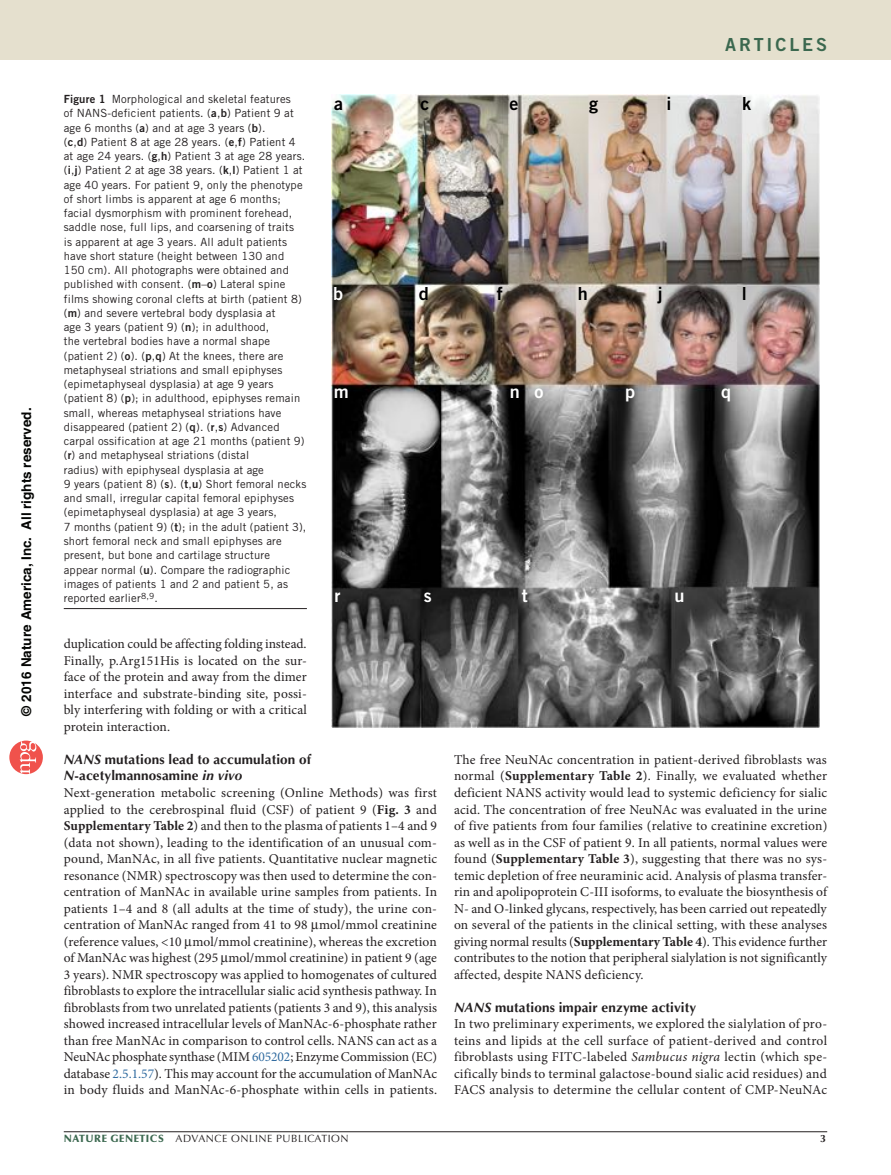
<style>
.page{position:relative;width:891px;height:1175px;background:#fff}
.page>*{position:absolute;margin:0;border:0;box-sizing:border-box;transform-origin:0 0}
.t1{font:18px "Trade Gothic LT Std Bd 2";color:#000}
.t2{font:18px "Trade Gothic LT Std Bd 2";color:#fff}
.t3{font:18px "Trade Gothic LT Std Bd 2";letter-spacing:.16em;color:#3b684f}
.t4{font:13.5px/16.5px "Minion Pro";letter-spacing:.01em;color:#231f20;text-align:justify}
.t5{font:700 13.5px/16.5px "Optima LT Std";letter-spacing:.01em;color:#231f20}
.t6{font:700 13.5px "Helvetica";color:#040503}
.t7{font:11.25px/14.2px "Trade Gothic LT Std";letter-spacing:.015em;color:#231f20}
.t8{font:10.5px "Optima LT Std";letter-spacing:.05em;color:#231f20}
.t9{font:700 10.5px "Optima LT Std";color:#231f20}
.s1{font-family:"Trade Gothic LT Std Bd 2"}
.s2{font-style:italic}
.s3{font-weight:700}
.s4{color:#2f6a9f}
.s5{font-weight:900;color:#3b684f}
</style>
<div class="page">
<svg style="left:9px;top:740px;width:34px;height:34px"></svg>
<div style="left:0;top:0;width:891px;height:60px;background:#e5e0ce"></div>
<hr style="left:64px;top:1131px;width:763px;height:1px;background:#231f20">
<img style="left:332px;top:95px;width:488px;height:632px">
<hr style="left:64px;top:608px;width:243px;height:1px;background:#231f20">
<p class="t6" style="left:18px;top:715px;width:309px;rotate:-90deg">© 2016 Nature America, Inc. All rights reserved.</p>
<p class="t7" style="left:64px;top:92px;width:244px"><span class="s1">Figure 1</span> Morphological and skeletal features<br>of NANS-deficient patients. (<span class="s1">a</span>,<span class="s1">b</span>) Patient 9 at age 6 months (<span class="s1">a</span>) and at age 3 years (<span class="s1">b</span>).<br>(<span class="s1">c</span>,<span class="s1">d</span>) Patient 8 at age 28 years. (<span class="s1">e</span>,<span class="s1">f</span>) Patient 4 at age 24 years. (<span class="s1">g</span>,<span class="s1">h</span>) Patient 3 at age 28 years. (<span class="s1">i</span>,<span class="s1">j</span>) Patient 2 at age 38 years. (<span class="s1">k</span>,<span class="s1">l</span>) Patient 1 at age 40 years. For patient 9, only the phenotype of short limbs is apparent at age 6 months; facial dysmorphism with prominent forehead, saddle nose, full lips, and coarsening of traits<br>is apparent at age 3 years. All adult patients have short stature (height between 130 and 150 cm). All photographs were obtained and published with consent. (<span class="s1">m</span>–<span class="s1">o</span>) Lateral spine films showing coronal clefts at birth (patient 8) (<span class="s1">m</span>) and severe vertebral body dysplasia at<br>age 3 years (patient 9) (<span class="s1">n</span>); in adulthood,<br>the vertebral bodies have a normal shape (patient 2) (<span class="s1">o</span>). (<span class="s1">p</span>,<span class="s1">q</span>) At the knees, there are metaphyseal striations and small epiphyses (epimetaphyseal dysplasia) at age 9 years (patient 8) (<span class="s1">p</span>); in adulthood, epiphyses remain small, whereas metaphyseal striations have disappeared (patient 2) (<span class="s1">q</span>). (<span class="s1">r</span>,<span class="s1">s</span>) Advanced carpal ossification at age 21 months (patient 9) (<span class="s1">r</span>) and metaphyseal striations (distal<br>radius) with epiphyseal dysplasia at age<br>9 years (patient 8) (<span class="s1">s</span>). (<span class="s1">t</span>,<span class="s1">u</span>) Short femoral necks and small, irregular capital femoral epiphyses (epimetaphyseal dysplasia) at age 3 years,<br>7 months (patient 9) (<span class="s1">t</span>); in the adult (patient 3), short femoral neck and small epiphyses are present, but bone and cartilage structure appear normal (<span class="s1">u</span>). Compare the radiographic images of patients 1 and 2 and patient 5, as reported earlier<sup>8,9</sup>.</p>
<h1 class="t3" style="left:725px;top:33px;width:103px">ARTICLES</h1>
<h1 class="t1" style="left:334px;top:93px;width:10px">a</h1>
<h1 class="t1" style="left:510px;top:93px;width:10px">e</h1>
<h1 class="t1" style="left:589px;top:93px;width:10px">g</h1>
<h1 class="t1" style="left:667px;top:93px;width:7px">i</h1>
<h1 class="t1" style="left:742px;top:93px;width:10px">k</h1>
<h1 class="t1" style="left:420px;top:93px;width:10px">c</h1>
<h1 class="t2" style="left:333px;top:282px;width:12px">b</h1>
<h1 class="t1" style="left:419px;top:282px;width:12px">d</h1>
<h1 class="t1" style="left:497px;top:282px;width:7px">f</h1>
<h1 class="t1" style="left:578px;top:282px;width:12px">h</h1>
<h1 class="t1" style="left:658px;top:282px;width:7px">j</h1>
<h1 class="t1" style="left:742px;top:282px;width:7px">l</h1>
<h1 class="t2" style="left:334px;top:380px;width:16px">m</h1>
<h1 class="t2" style="left:510px;top:380px;width:35px">n o</h1>
<h1 class="t2" style="left:625px;top:380px;width:12px">p</h1>
<h1 class="t2" style="left:721px;top:380px;width:12px">q</h1>
<h1 class="t2" style="left:334px;top:584px;width:7px">r</h1>
<h1 class="t2" style="left:424px;top:584px;width:9px">s</h1>
<h1 class="t2" style="left:522px;top:584px;width:7px">t</h1>
<h1 class="t2" style="left:675px;top:584px;width:12px">u</h1>
<p class="t4" style="left:64px;top:636px;width:245px">duplication could be affecting folding instead.<br>Finally, p.Arg151His is located on the sur&shy;face of the protein and away from the dimer interface and substrate-binding site, possi&shy;bly interfering with folding or with a critical protein interaction.</p>
<p class="t5" style="left:64px;top:751px;width:249px"><span class="s2">NANS</span> mutations lead to accumulation of<br><span class="s2">N</span>-acetylmannosamine <span class="s2">in vivo</span></p>
<p class="t4" style="left:64px;top:784px;width:375px">Next-generation metabolic screening (Online Methods) was first applied to the cerebrospinal fluid (CSF) of patient 9 (<span class="s3">Fig. 3</span> and <span class="s3">Supplementary Table 2</span>) and then to the plasma of patients 1–4 and 9 (data not shown), leading to the identification of an unusual com&shy;pound, ManNAc, in all five patients. Quantitative nuclear magnetic resonance (NMR) spectroscopy was then used to determine the con&shy;centration of ManNAc in available urine samples from patients. In patients 1–4 and 8 (all adults at the time of study), the urine con&shy;centration of ManNAc ranged from 41 to 98 mol/mmol creatinine (reference values, &lt;10 mol/mmol creatinine), whereas the excretion of ManNAc was highest (295 mol/mmol creatinine) in patient 9 (age 3 years). NMR spectroscopy was applied to homogenates of cultured fibroblasts to explore the intracellular sialic acid synthesis pathway. In fibroblasts from two unrelated patients (patients 3 and 9), this analysis showed increased intracellular levels of ManNAc-6-phosphate rather than free ManNAc in comparison to control cells. NANS can act as a NeuNAc phosphate synthase (MIM <span class="s4">605202</span>; Enzyme Commission (EC) database <span class="s4">2.5.1.57</span>). This may account for the accumulation of ManNAc in body fluids and ManNAc-6-phosphate within cells in patients.</p>
<p class="t4" style="left:454px;top:751px;width:375px">The free NeuNAc concentration in patient-derived fibroblasts was normal (<span class="s3">Supplementary Table 2</span>). Finally, we evaluated whether deficient NANS activity would lead to systemic deficiency for sialic acid. The concentration of free NeuNAc was evaluated in the urine of five patients from four families (relative to creatinine excretion) as well as in the CSF of patient 9. In all patients, normal values were found (<span class="s3">Supplementary Table 3</span>), suggesting that there was no sys&shy;temic depletion of free neuraminic acid. Analysis of plasma transfer&shy;rin and apolipoprotein C-III isoforms, to evaluate the biosynthesis of N- and O-linked glycans, respectively, has been carried out repeatedly on several of the patients in the clinical setting, with these analyses giving normal results (<span class="s3">Supplementary Table 4</span>). This evidence further contributes to the notion that peripheral sialylation is not significantly affected, despite NANS deficiency.</p>
<p class="t5" style="left:454px;top:999px;width:244px"><span class="s2">NANS</span> mutations impair enzyme activity</p>
<p class="t4" style="left:454px;top:1015px;width:375px">In two preliminary experiments, we explored the sialylation of pro&shy;teins and lipids at the cell surface of patient-derived and control fibroblasts using FITC-labeled <span class="s2">Sambucus nigra</span> lectin (which spe&shy;cifically binds to terminal galactose-bound sialic acid residues) and FACS analysis to determine the cellular content of CMP-NeuNAc</p>
<p class="t8" style="left:64px;top:1132px;width:286px"><span class="s5">NATURE GENETICS</span> ADVANCE ONLINE PUBLICATION</p>
<p class="t9" style="left:820px;top:1132px;width:7px">3</p>
</div>
